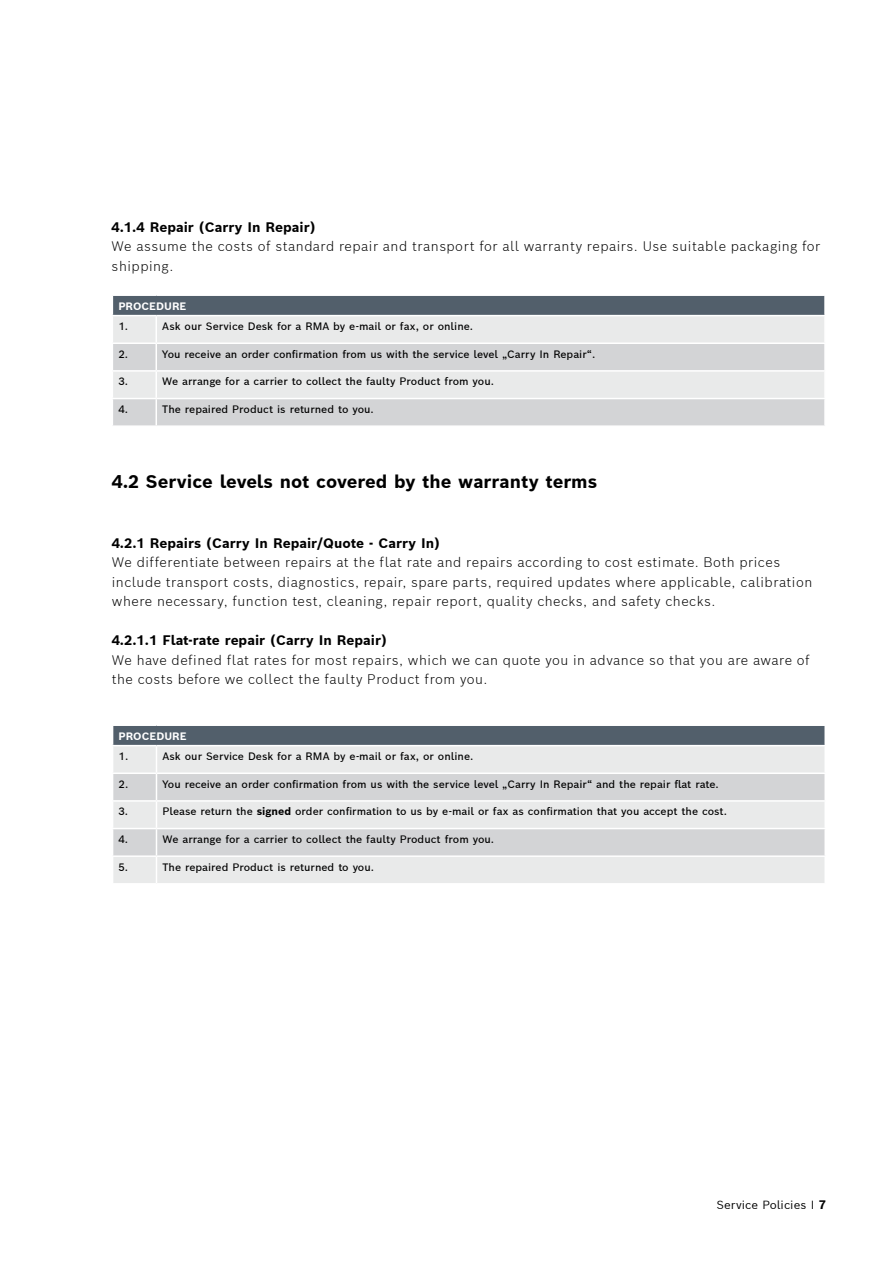
<style>
.page{position:relative;width:893px;height:1263px;background:#fff}
.page>*{position:absolute;margin:0;border:0;box-sizing:border-box;transform-origin:0 0}
.t1{font:700 18px "Bosch Sans";color:#000}
.t2{font:300 13.5px/19.5px "Bosch Sans";letter-spacing:.04em;color:#000}
.t3{font:700 13.5px "Bosch Sans";color:#000}
.t4{font:11.55px "Bosch Sans";color:#000}
.t5{font:500 10.5px "Bosch Sans";color:#000}
.t6{font:700 10.5px "Bosch Sans";color:#fff}
.s1{font-weight:700}
.s2{font-weight:700;font-size:12px}
</style>
<div class="page">
<svg style="left:112px;top:296px;width:713px;height:130px;background:#cbcdd0"></svg>
<hr style="left:824px;top:399px;width:2px;height:26px;background:#fff">
<hr style="left:156px;top:425px;width:670px;height:2px;background:#fff">
<svg style="left:112px;top:726px;width:713px;height:157px;background:#d0d3d5"></svg>
<hr style="left:824px;top:857px;width:2px;height:26px;background:#fff">
<p class="t3" style="left:112px;top:218px;width:205px">4.1.4 Repair (Carry In Repair)</p>
<p class="t2" style="left:112px;top:236px;width:710px">We assume the costs of standard repair and transport for all warranty repairs. Use suitable packaging for shipping.</p>
<p class="t6" style="left:118px;top:299px;width:70px">PROCEDURE</p>
<p class="t5" style="left:118px;top:319px;width:11px">1.</p>
<p class="t5" style="left:162px;top:319px;width:312px">Ask our Service Desk for a RMA by e-mail or fax, or online.</p>
<p class="t5" style="left:118px;top:347px;width:11px">2.</p>
<p class="t5" style="left:162px;top:347px;width:435px">You receive an order confirmation from us with the service level „Carry In Repair“.</p>
<p class="t5" style="left:118px;top:374px;width:11px">3.</p>
<p class="t5" style="left:162px;top:374px;width:333px">We arrange for a carrier to collect the faulty Product from you.</p>
<p class="t5" style="left:118px;top:402px;width:11px">4.</p>
<p class="t5" style="left:162px;top:402px;width:213px">The repaired Product is returned to you.</p>
<h1 class="t1" style="left:112px;top:469px;width:487px">4.2 Service levels not covered by the warranty terms</h1>
<p class="t3" style="left:112px;top:534px;width:330px">4.2.1 Repairs (Carry In Repair/Quote - Carry In)</p>
<p class="t2" style="left:112px;top:552px;width:702px">We differentiate between repairs at the flat rate and repairs according to cost estimate. Both prices include transport costs, diagnostics, repair, spare parts, required updates where applicable, calibration where necessary, function test, cleaning, repair report, quality checks, and safety checks.</p>
<p class="t3" style="left:112px;top:631px;width:277px">4.2.1.1 Flat-rate repair (Carry In Repair)</p>
<p class="t2" style="left:112px;top:649px;width:699px">We have defined flat rates for most repairs, which we can quote you in advance so that you are aware of the costs before we collect the faulty Product from you.</p>
<p class="t6" style="left:119px;top:729px;width:70px">PROCEDURE</p>
<p class="t5" style="left:119px;top:749px;width:11px">1.</p>
<p class="t5" style="left:162px;top:749px;width:312px">Ask our Service Desk for a RMA by e-mail or fax, or online.</p>
<p class="t5" style="left:119px;top:777px;width:11px">2.</p>
<p class="t5" style="left:162px;top:777px;width:558px">You receive an order confirmation from us with the service level „Carry In Repair“ and the repair flat rate.</p>
<p class="t5" style="left:119px;top:804px;width:11px">3.</p>
<p class="t5" style="left:162px;top:804px;width:566px">Please return the <span class="s1">signed</span> order confirmation to us by e-mail or fax as confirmation that you accept the cost.</p>
<p class="t5" style="left:119px;top:832px;width:11px">4.</p>
<p class="t5" style="left:162px;top:832px;width:333px">We arrange for a carrier to collect the faulty Product from you.</p>
<p class="t5" style="left:119px;top:860px;width:11px">5.</p>
<p class="t5" style="left:162px;top:860px;width:213px">The repaired Product is returned to you.</p>
<p class="t4" style="left:716px;top:1197px;width:111px">Service Policies I <span class="s2">7</span></p>
</div>
